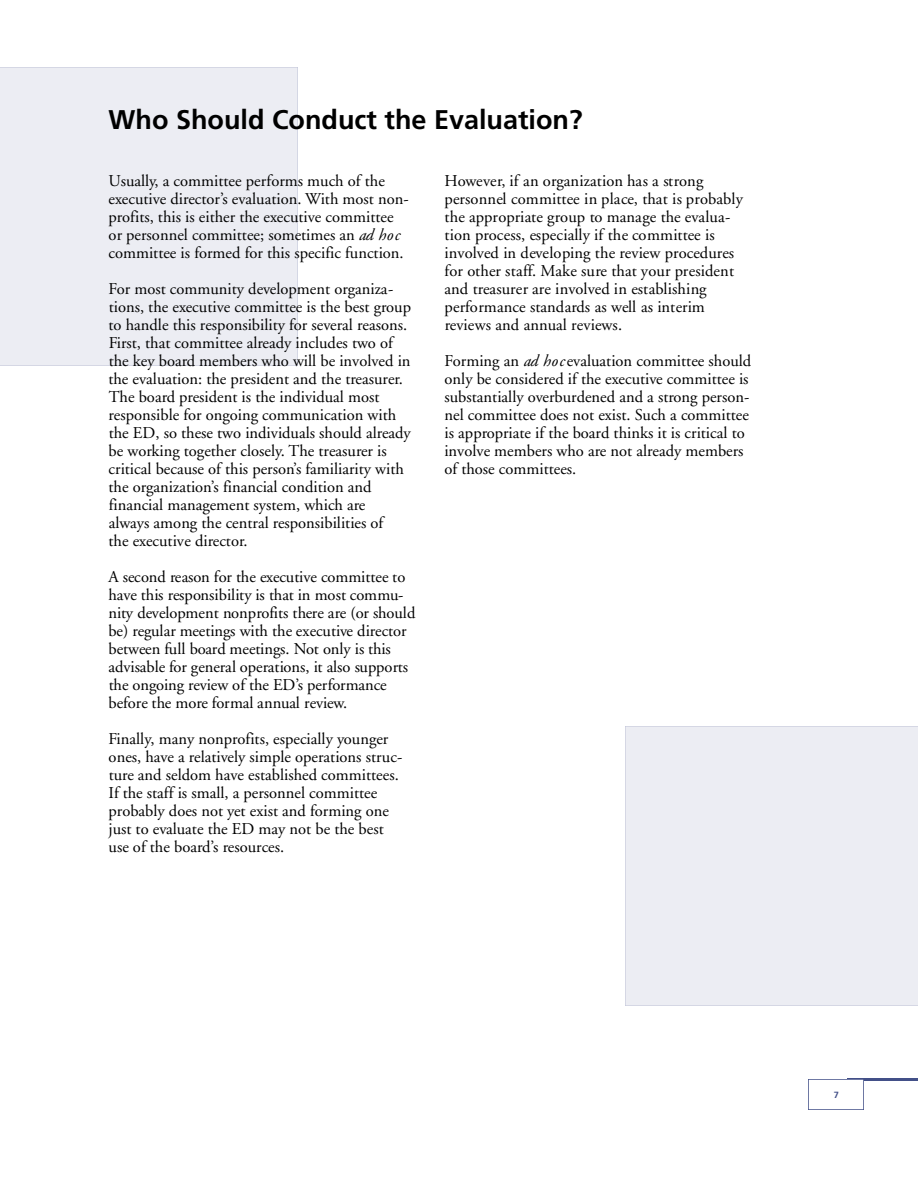
<style>
.page{position:relative;width:918px;height:1188px;background:#fff}
.page>*{position:absolute;margin:0;border:0;box-sizing:border-box;transform-origin:0 0}
.t1{font:700 27px "Frutiger";color:#000}
.t2{font:16.5px/18px "Adobe Garamond";color:#000}
.t3{font:700 9px "Frutiger";color:#435088}
.s1{font-style:italic}
</style>
<div class="page">
<hr style="left:848px;top:1078px;width:70px;height:3px;background:#435088">
<img style="left:809px;top:1079px;width:54px;height:31px">
<h1 class="t1" style="left:109px;top:108px;width:476px">Who Should Conduct the Evaluation?</h1>
<p class="t2" style="left:108px;top:174px;width:302px">Usually, a committee performs much of the executive director’s evaluation. With most non&shy;profits, this is either the executive committee or personnel committee; sometimes an <span class="s1">ad hoc </span>committee is formed for this specific function.</p>
<p class="t2" style="left:108px;top:282px;width:304px">For most community development organiza&shy;tions, the executive committee is the best group to handle this responsibility for several reasons.<br>First, that committee already includes two of the key board members who will be involved in the evaluation: the president and the treasurer.<br>The board president is the individual most responsible for ongoing communication with the ED, so these two individuals should already be working together closely. The treasurer is critical because of this person’s familiarity with the organization’s financial condition and financial management system, which are<br>always among the central responsibilities of<br>the executive director.</p>
<p class="t2" style="left:108px;top:570px;width:309px">A second reason for the exe c u t i ve committee to h a ve this responsibility is that in most commu&shy;nity development nonprofits there are (or should be) regular meetings with the exe c u t i ve dire c t o r b e t ween full board meetings. Not only is this advisable for general operations, it also support s the ongoing re v i ew of the ED’s perf o r m a n c e<br>b e f o re the more formal annual re v i ew.</p>
<p class="t2" style="left:109px;top:732px;width:295px">Finally, many nonprofits, especially younger ones, have a relatively simple operations struc&shy;ture and seldom have established committees.<br>If the staff is small, a personnel committee probably does not yet exist and forming one just to evaluate the ED may not be the best use of the board’s resources.</p>
<p class="t2" style="left:444px;top:174px;width:300px">Howe ve r, if an organization has a stro n g personnel committee in place, that is pro b a b l y the appropriate group to manage the eva l u a-<br>t i o n p rocess, especially if the committee is<br>i n vo l ved in developing the re v i ew pro c e d u re s for other staff. Make sure that your pre s i d e n t and tre a s u rer are invo l ved in establishing<br>p e rformance standards as well as interim<br>re v i ews and annual re v i ew s .</p>
<p class="t2" style="left:444px;top:354px;width:308px">Forming an <span class="s1">ad hoc</span>evaluation committee should only be considered if the executive committee is substantially overburdened and a strong person&shy;nel committee does not exist. Such a committee is appropriate if the board thinks it is critical to involve members who are not already members of those committees.</p>
<p class="t3" style="left:834px;top:1091px;width:7px">7</p>
</div>
